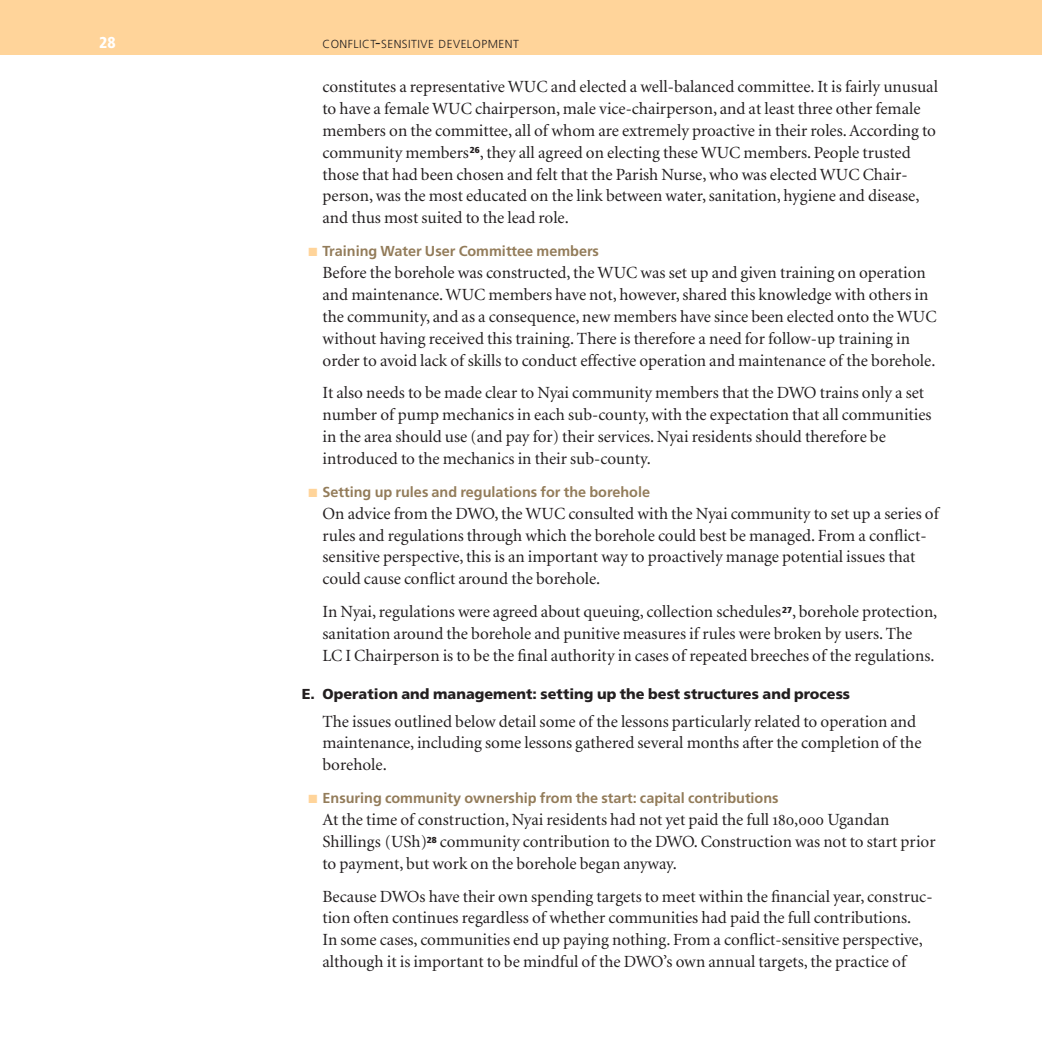
<style>
.page{position:relative;width:1042px;height:1042px;background:#fff}
.page>*{position:absolute;margin:0;border:0;box-sizing:border-box;transform-origin:0 0}
.t1{font:17.15px/21.9px "Minion";color:#231f20}
.t2{font:900 condensed 15.75px "Frutiger";color:#fff}
.t3{font:700 14.35px "Frutiger";color:#937c5a}
.t4{font:900 14.35px "Frutiger";color:#231f20}
.t5{font:300 11.72px "Frutiger";letter-spacing:.04em;color:#231f20}
.s1{font-size:16.62px}
.s2{color:#ffd49a}
.s3{font-family:"Minion Regular SC"}
</style>
<div class="page">
<div style="left:0;top:0;width:1042px;height:55px;background:#ffd49a"></div>
<p class="t2" style="left:99px;top:36px;width:18px">28</p>
<p class="t5" style="left:322px;top:39px;width:198px">CONFLICT<span class="s1">-</span>SENSITIVE DEVELOPMENT</p>
<p class="t1" style="left:322px;top:77px;width:617px">constitutes a representative WUC and elected a well-balanced committee. It is fairly unusual to have a female WUC chairperson, male vice-chairperson, and at least three other female members on the committee, all of whom are extremely proactive in their roles. According to community members<sup>26</sup>, they all agreed on electing these WUC members. People trusted those that had been chosen and felt that the Parish Nurse, who was elected WUC Chair&shy;person, was the most educated on the link between water, sanitation, hygiene and disease, and thus most suited to the lead role.</p>
<p class="t3" style="left:308px;top:245px;width:292px"><span class="s2">■</span> Training Water User Committee members</p>
<p class="t1" style="left:322px;top:263px;width:615px">Before the borehole was constructed, the WUC was set up and given training on operation and maintenance. WUC members have not, however, shared this knowledge with others in the community, and as a consequence, new members have since been elected onto the WUC without having received this training. There is therefore a need for follow-up training in order to avoid lack of skills to conduct effective operation and maintenance of the borehole.</p>
<p class="t1" style="left:322px;top:383px;width:610px">It also needs to be made clear to Nyai community members that the DWO trains only a set number of pump mechanics in each sub-county, with the expectation that all communities in the area should use (and pay for) their services. Nyai residents should therefore be introduced to the mechanics in their sub-county.</p>
<p class="t3" style="left:308px;top:486px;width:343px"><span class="s2">■</span> Setting up rules and regulations for the borehole</p>
<p class="t1" style="left:322px;top:504px;width:618px">On advice from the DWO, the WUC consulted with the Nyai community to set up a series of rules and regulations through which the borehole could best be managed. From a conflict&shy;sensitive perspective, this is an important way to proactively manage potential issues that could cause conflict around the borehole.</p>
<p class="t1" style="left:322px;top:602px;width:616px">In Nyai, regulations were agreed about queuing, collection schedules<sup>27</sup>, borehole protection, sanitation around the borehole and punitive measures if rules were broken by users. The<br>LC I Chairperson is to be the final authority in cases of repeated breeches of the regulations.</p>
<p class="t4" style="left:302px;top:688px;width:550px">E. Operation and management: setting up the best structures and process</p>
<p class="t1" style="left:322px;top:711px;width:600px">The issues outlined below detail some of the lessons particularly related to operation and maintenance, including some lessons gathered several months after the completion of the borehole.</p>
<p class="t3" style="left:308px;top:792px;width:472px"><span class="s2">■</span> Ensuring community ownership from the start: capital contributions</p>
<p class="t1" style="left:322px;top:810px;width:615px">At the time of construction, Nyai residents had not yet paid the full <span class="s3">180</span>,<span class="s3">000</span> Ugandan<br>Shillings (USh)<sup>28</sup> community contribution to the DWO. Construction was not to start prior to payment, but work on the borehole began anyway.</p>
<p class="t1" style="left:322px;top:886px;width:611px">Because DWOs have their own spending targets to meet within the financial year, construc&shy;tion often continues regardless of whether communities had paid the full contributions.<br>In some cases, communities end up paying nothing. From a conflict-sensitive perspective, although it is important to be mindful of the DWO’s own annual targets, the practice of</p>
</div>
